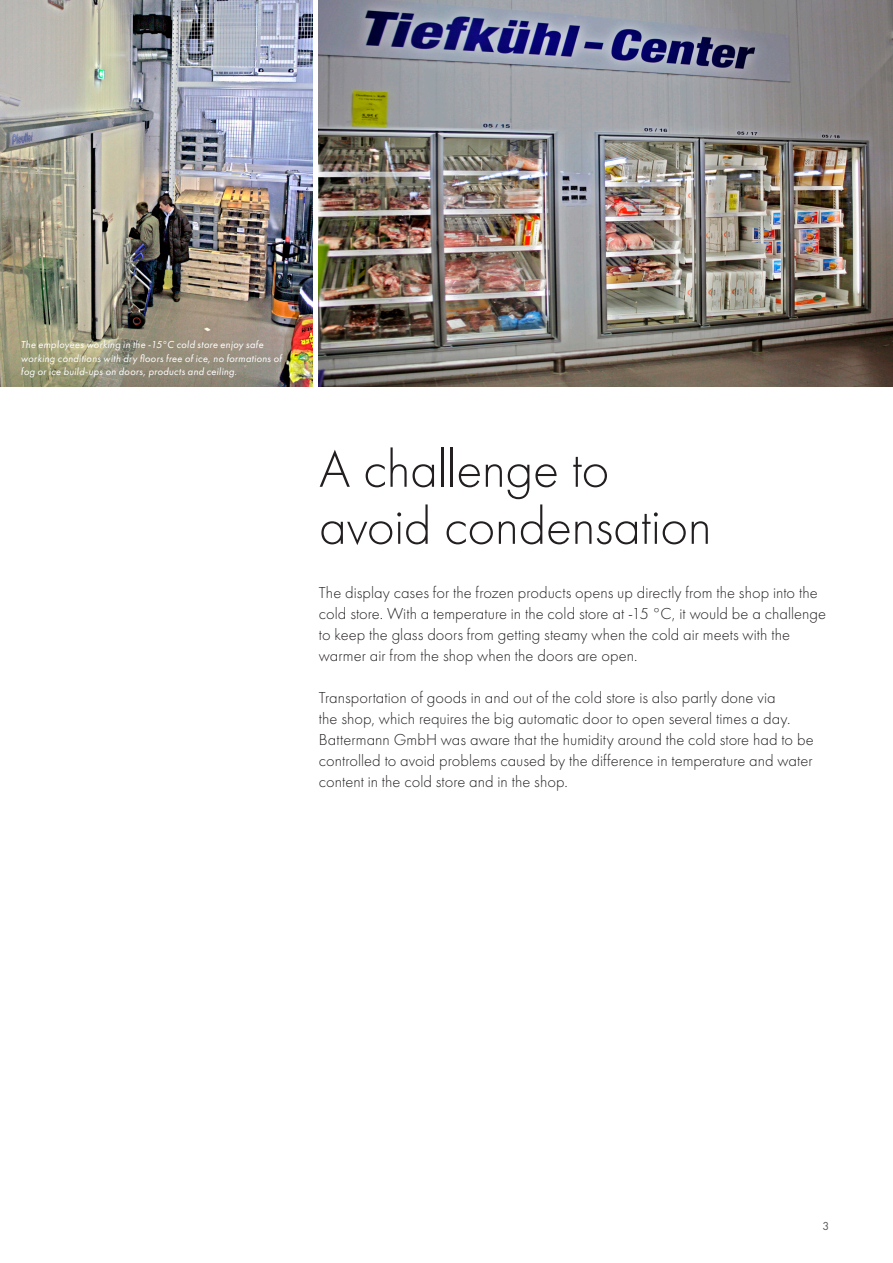
<style>
.page{position:relative;width:893px;height:1263px;background:#fff}
.page>*{position:absolute;margin:0;border:0;box-sizing:border-box;transform-origin:0 0}
.t1{font:54px/57px "Futura PT Light";letter-spacing:-.01em;color:#231f20}
.t2{font:16.5px/21px "Futura PT Light";letter-spacing:.005em;color:#231f20}
.t3{font:12px "Futura PT";color:#57585a}
.t4{font:italic 10.5px/13.5px "Futura PT Book";letter-spacing:.02em;color:#fff}
</style>
<div class="page">
<img style="left:319px;top:0;width:574px;height:387px">
<img style="left:0;top:0;width:313px;height:387px">
<p class="t4" style="left:21px;top:338px;width:262px">The employees working in the -15°C cold store enjoy safe working conditions with dry floors free of ice, no formations of fog or ice build-ups on doors, products and ceiling.</p>
<h1 class="t1" style="left:319px;top:441px;width:394px">A challenge to avoid condensation</h1>
<p class="t2" style="left:319px;top:582px;width:509px">The display cases for the frozen products opens up directly from the shop into the cold store. With a temperature in the cold store at -15 °C, it would be a challenge to keep the glass doors from getting steamy when the cold air meets with the warmer air from the shop when the doors are open.</p>
<p class="t2" style="left:319px;top:687px;width:496px">Transportation of goods in and out of the cold store is also partly done via<br>the shop, which requires the big automatic door to open several times a day.<br>Battermann GmbH was aware that the humidity around the cold store had to be controlled to avoid problems caused by the difference in temperature and water content in the cold store and in the shop.</p>
<p class="t3" style="left:822px;top:1219px;width:8px">3</p>
</div>
